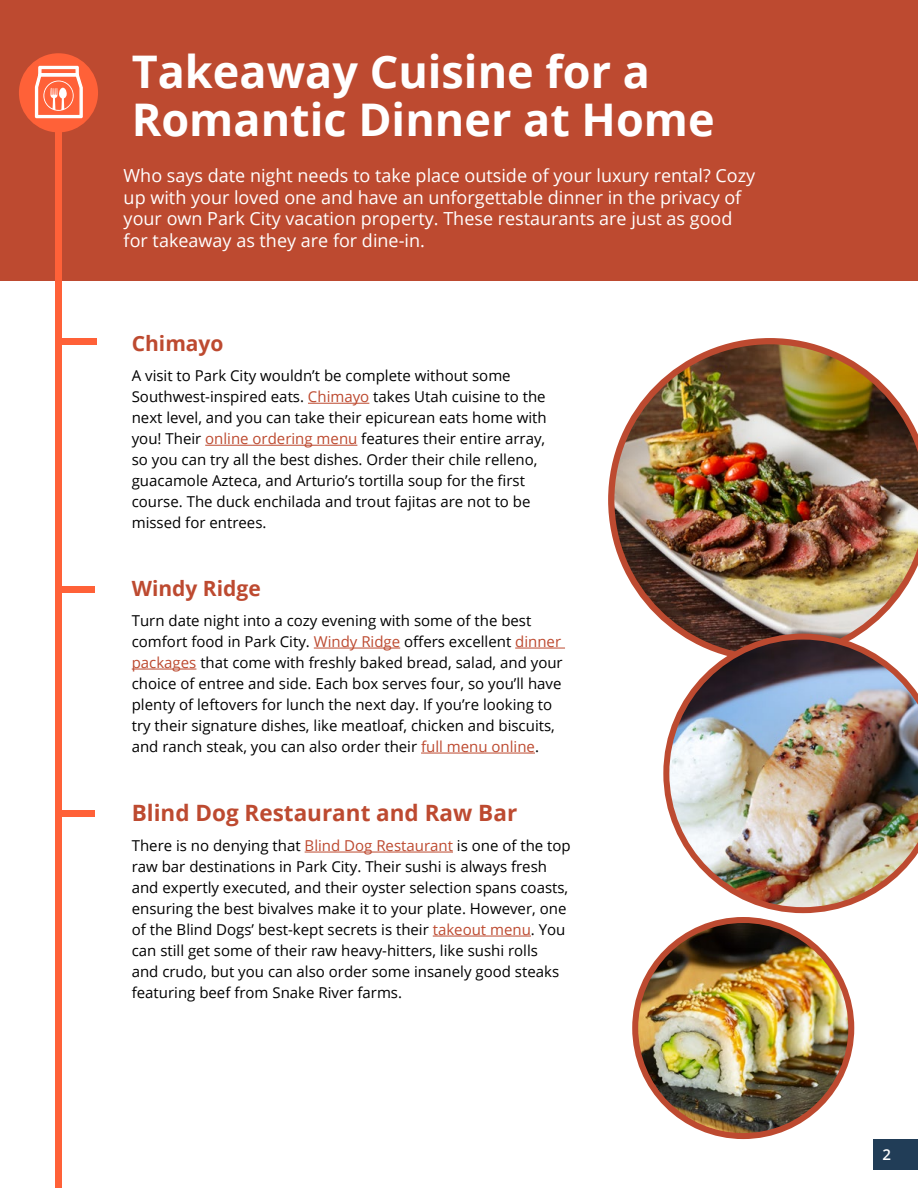
<style>
.page{position:relative;width:918px;height:1188px;background:#fff}
.page>*{position:absolute;margin:0;border:0;box-sizing:border-box;transform-origin:0 0}
.t1{font:700 45px/48px "Open Sans";color:#fff}
.t2{font:700 22.5px "Open Sans";color:#bd4a30}
.t3{font:700 21px "Open Sans";color:#bd4a30}
.t4{font:18px/21.6px "Open Sans";color:#fff}
.t5{font:15px/21px "Open Sans";color:#000}
.t6{font:600 15px "Open Sans";color:#fff}
.s1{color:#bd4a30}
</style>
<div class="page">
<div style="left:0;top:0;width:918px;height:281px;background:#bd4a30"></div>
<div style="left:873px;top:1139px;width:45px;height:31px;background:#213d57"></div>
<hr style="left:308px;top:403px;width:61px;height:1px;background:#bd4a30">
<hr style="left:205px;top:445px;width:152px;height:1px;background:#bd4a30">
<hr style="left:314px;top:648px;width:86px;height:1px;background:#bd4a30">
<hr style="left:515px;top:648px;width:50px;height:1px;background:#bd4a30">
<hr style="left:132px;top:669px;width:64px;height:1px;background:#bd4a30">
<hr style="left:421px;top:753px;width:114px;height:1px;background:#bd4a30">
<hr style="left:305px;top:852px;width:148px;height:1px;background:#bd4a30">
<hr style="left:433px;top:936px;width:98px;height:1px;background:#bd4a30">
<div style="left:55px;top:71px;width:6px;height:1117px;background:#ff6138"></div>
<div style="left:19px;top:53px;width:79px;height:79px;background:#ff6138;border-radius:50%"></div>
<div style="left:61px;top:338px;width:36px;height:7px;background:#ff6138"></div>
<div style="left:59px;top:586px;width:35px;height:7px;background:#ff6138"></div>
<div style="left:59px;top:810px;width:35px;height:7px;background:#ff6138"></div>
<svg style="left:34px;top:65px;width:49px;height:54px"></svg>
<img style="left:608px;top:338px;width:310px;height:296px">
<img style="left:663px;top:634px;width:255px;height:279px">
<img style="left:635px;top:920px;width:216px;height:216px;border-radius:108px">
<div style="left:632px;top:917px;width:222px;height:222px;border:6px solid #bd4a30;border-radius:50%"></div>
<h1 class="t1" style="left:132px;top:47px;width:584px">Takeaway Cuisine for a<br>Romantic Dinner at Home</h1>
<p class="t4" style="left:124px;top:164px;width:633px">Who says date night needs to take place outside of your luxury rental? Cozy up with your loved one and have an unforgettable dinner in the privacy of your own Park City vacation property. These restaurants are just as good for takeaway as they are for dine-in.</p>
<h3 class="t3" style="left:132px;top:329px;width:93px">Chimayo</h3>
<p class="t5" style="left:132px;top:365px;width:417px">A visit to Park City wouldn’t be complete without some Southwest-inspired eats. <span class="s1">Chimayo</span> takes Utah cuisine to the next level, and you can take their epicurean eats home with you! Their <span class="s1">online ordering menu</span> features their entire array, so you can try all the best dishes. Order their chile relleno, guacamole Azteca, and Arturio’s tortilla soup for the first course. The duck enchilada and trout fajitas are not to be missed for entrees.</p>
<h3 class="t3" style="left:132px;top:573px;width:131px">Windy Ridge</h3>
<p class="t5" style="left:132px;top:610px;width:432px">Turn date night into a cozy evening with some of the best comfort food in Park City. <span class="s1">Windy Ridge</span> offers excellent <span class="s1">dinner packages</span> that come with freshly baked bread, salad, and your choice of entree and side. Each box serves four, so you’ll have plenty of leftovers for lunch the next day. If you’re looking to try their signature dishes, like meatloaf, chicken and biscuits, and ranch steak, you can also order their <span class="s1">full menu online</span>.</p>
<h2 class="t2" style="left:132px;top:797px;width:387px">Blind Dog Restaurant and Raw Bar</h2>
<p class="t5" style="left:132px;top:835px;width:441px">There is no denying that <span class="s1">Blind Dog Restaurant</span> is one of the top raw bar destinations in Park City. Their sushi is always fresh and expertly executed, and their oyster selection spans coasts, ensuring the best bivalves make it to your plate. However, one of the Blind Dogs’ best-kept secrets is their <span class="s1">takeout menu</span>. You can still get some of their raw heavy-hitters, like sushi rolls<br>and crudo, but you can also order some insanely good steaks featuring beef from Snake River farms.</p>
<p class="t6" style="left:882px;top:1145px;width:10px">2</p>
</div>
